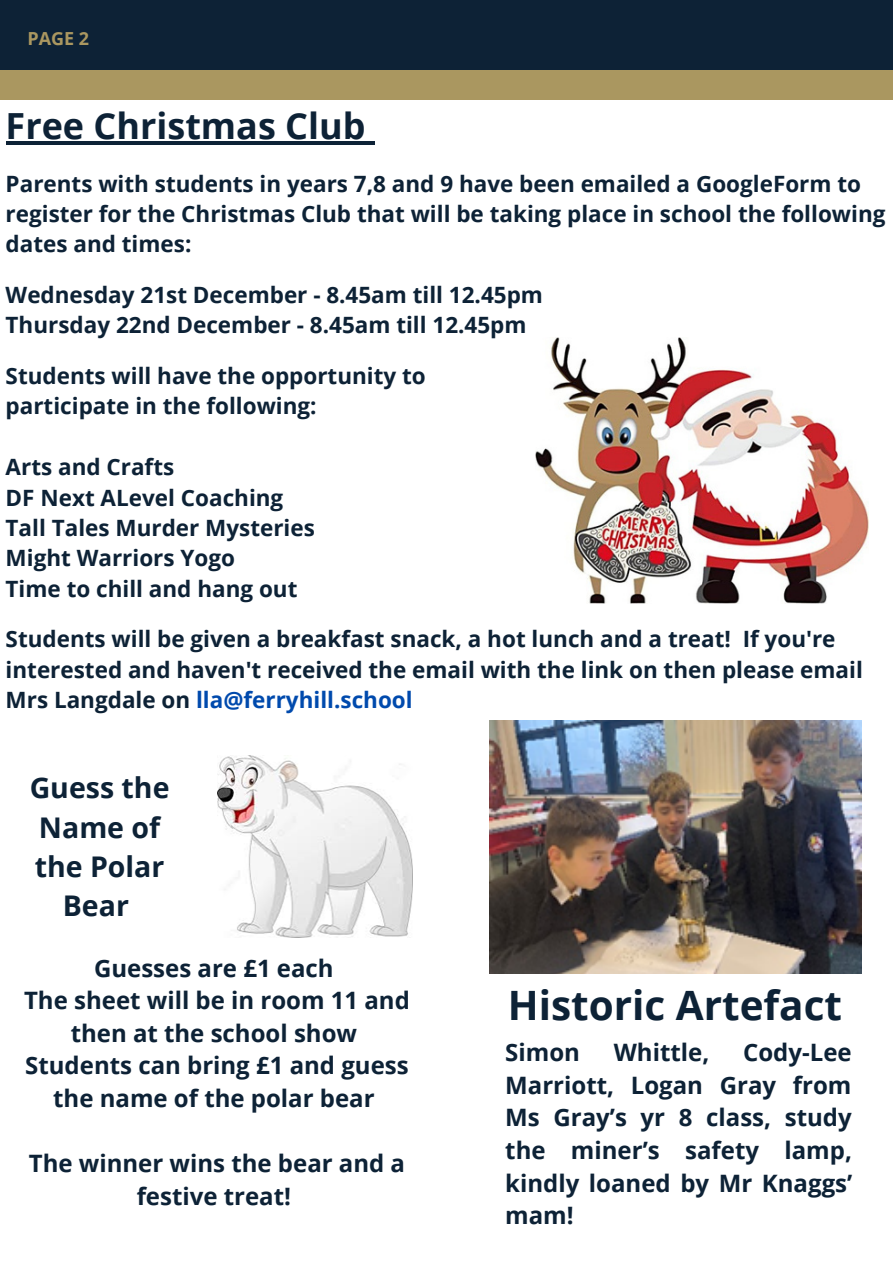
<style>
.page{position:relative;width:893px;height:1264px;background:#fff}
.page>*{position:absolute;margin:0;border:0;box-sizing:border-box;transform-origin:0 0}
.t1{font:700 40.5px "Open Sans";color:#0d2236}
.t2{font:700 36px "Open Sans";color:#0d2236}
.t3{font:700 28.5px/39.3px "Open Sans";color:#0d2236;text-align:center}
.t4{font:700 24px/32.5px "Open Sans";color:#0d2236;text-align:center}
.t5{font:700 22.5px/30.3px "Open Sans";color:#0d2236}
.t6{font:700 18px "Open Sans";color:#aa9760}
.s1{color:#004aad}
</style>
<div class="page">
<div style="left:0;top:0;width:892px;height:1262px;background:#0d2236"></div>
<div style="left:0;top:85px;width:892px;height:1177px;background:#fff"></div>
<div style="left:0;top:70px;width:892px;height:30px;background:#aa9760"></div>
<hr style="left:6px;top:141px;width:359px;height:3px;background:#0d2236">
<svg style="left:365px;top:141px;width:10px;height:3px"></svg>
<img style="left:535px;top:338px;width:333px;height:265px">
<img style="left:217px;top:755px;width:195px;height:182px">
<img style="left:489px;top:720px;width:372px;height:253px">
<p class="t6" style="left:27px;top:26px;width:63px">PAGE 2</p>
<h2 class="t2" style="left:6px;top:100px;width:361px">Free Christmas Club</h2>
<p class="t5" style="left:6px;top:168px;width:881px">Parents with students in years 7,8 and 9 have been emailed a GoogleForm to register for the Christmas Club that will be taking place in school the following dates and times:</p>
<p class="t5" style="left:6px;top:279px;width:539px">Wednesday 21st December - 8.45am till 12.45pm<br>Thursday 22nd December - 8.45am till 12.45pm</p>
<p class="t5" style="left:6px;top:360px;width:421px">Students will have the opportunity to participate in the following:</p>
<p class="t5" style="left:6px;top:451px;width:311px">Arts and Crafts<br>DF Next ALevel Coaching<br>Tall Tales Murder Mysteries<br>Might Warriors Yogo<br>Time to chill and hang out</p>
<p class="t5" style="left:6px;top:623px;width:858px">Students will be given a breakfast snack, a hot lunch and a treat! If you're interested and haven't received the email with the link on then please email<br>Mrs Langdale on <span class="s1">lla@ferryhill.school</span></p>
<p class="t3" style="left:30px;top:767px;width:141px">Guess the<br>Name of the Polar<br>Bear</p>
<p class="t4" style="left:24px;top:951px;width:387px">Guesses are £1 each<br>The sheet will be in room 11 and then at the school show<br>Students can bring £1 and guess the name of the polar bear</p>
<p class="t4" style="left:29px;top:1146px;width:377px">The winner wins the bear and a festive treat!</p>
<h1 class="t1" style="left:507px;top:976px;width:336px">Historic Artefact</h1>
<p class="t4" style="left:505px;top:1035px;width:348px;text-align:justify;text-indent:238px">Cody-Lee Marriott, Logan Gray from Ms Gray’s yr 8 class, study the miner’s safety lamp, kindly loaned by Mr Knaggs’ mam!</p>
<p class="t4" style="left:505px;top:1035px;width:76px">Simon</p>
<p class="t4" style="left:613px;top:1035px;width:97px">Whittle,</p>
</div>
